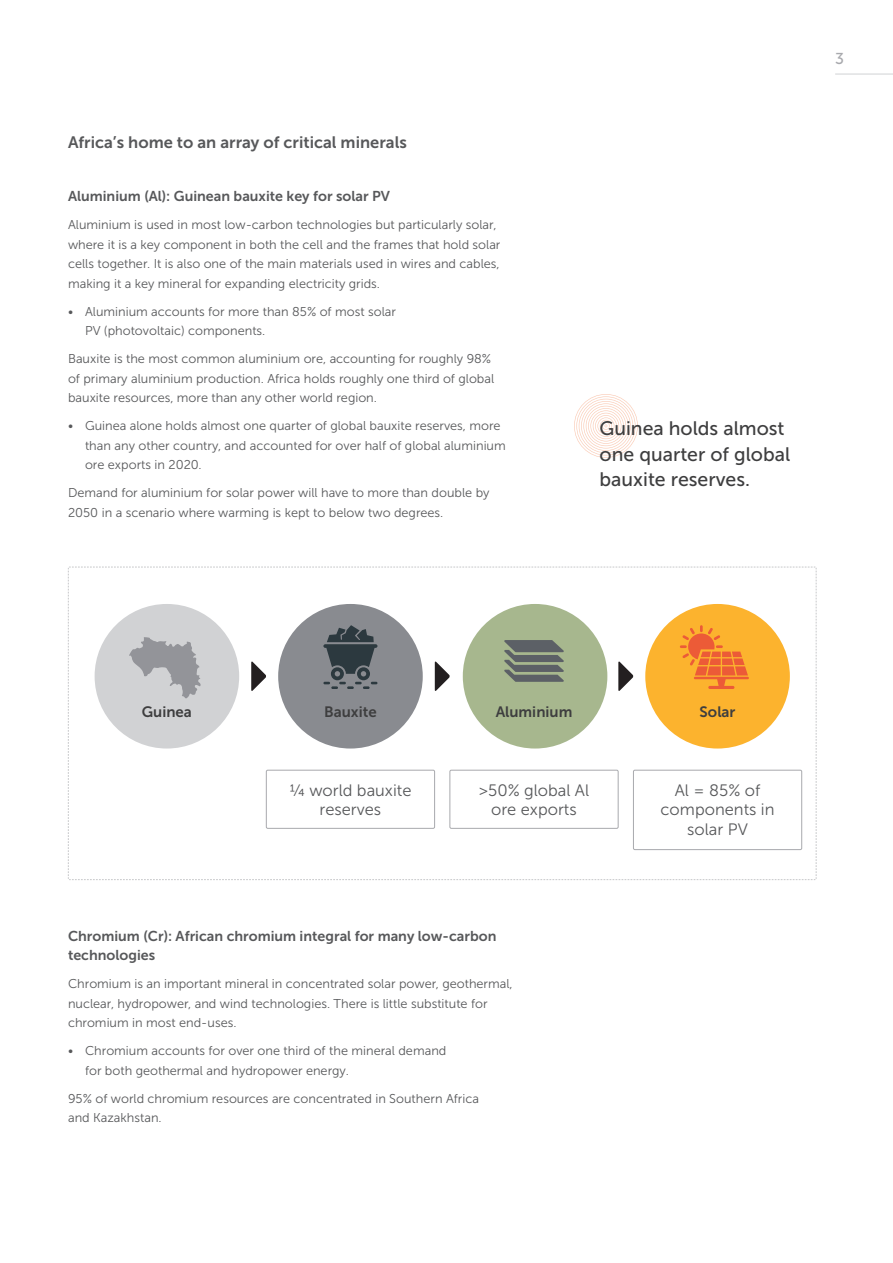
<style>
.page{position:relative;width:893px;height:1263px;background:#fff}
.page>*{position:absolute;margin:0;border:0;box-sizing:border-box;transform-origin:0 0}
.t1{font:19.5px/25.5px "Museo Sans 500";color:#3e3e3f}
.t2{font:16.5px/19.8px "Museo Sans 300";color:#57585a;text-align:center}
.t3{font:16.5px "Museo Sans 700";color:#57585a}
.t4{font:15.75px "Museo Sans 500";color:#a8a9ad}
.t5{font:15px "Museo Sans 700";color:#3e3e3f}
.t6{font:14.25px/19.5px "Museo Sans 700";color:#57585a}
.t7{font:12.75px/19.5px "Museo Sans 300";color:#57585a}
</style>
<div class="page">
<hr style="left:835px;top:74px;width:58px;height:1px;background:#d1d2d4">
<svg style="left:574px;top:394px;width:64px;height:64px"></svg>
<svg style="left:68px;top:567px;width:749px;height:313px"></svg>
<p class="t3" style="left:68px;top:133px;width:340px">Africa’s home to an array of critical minerals</p>
<p class="t6" style="left:68px;top:187px;width:324px">Aluminium (Al): Guinean bauxite key for solar PV</p>
<p class="t7" style="left:68px;top:215px;width:434px">Aluminium is used in most low-carbon technologies but particularly solar, where it is a key component in both the cell and the frames that hold solar cells together. It is also one of the main materials used in wires and cables, making it a key mineral for expanding electricity grids.</p>
<p class="t7" style="left:85px;top:302px;width:312px;text-indent:-17px">• Aluminium accounts for more than 85% of most solar<br>PV (photovoltaic) components.</p>
<p class="t7" style="left:68px;top:349px;width:428px">Bauxite is the most common aluminium ore, accounting for roughly 98% of primary aluminium production. Africa holds roughly one third of global bauxite resources, more than any other world region.</p>
<p class="t7" style="left:85px;top:416px;width:422px;text-indent:-17px">• Guinea alone holds almost one quarter of global bauxite reserves, more than any other country, and accounted for over half of global aluminium ore exports in 2020.</p>
<p class="t7" style="left:68px;top:483px;width:423px">Demand for aluminium for solar power will have to more than double by<br>2050 in a scenario where warming is kept to below two degrees.</p>
<p class="t4" style="left:835px;top:50px;width:10px">3</p>
<p class="t1" style="left:600px;top:416px;width:192px">Guinea holds almost one quarter of global bauxite reserves.</p>
<p class="t5" style="left:142px;top:703px;width:52px">Guinea</p>
<p class="t5" style="left:324px;top:703px;width:54px">Bauxite</p>
<p class="t5" style="left:496px;top:703px;width:78px">Aluminium</p>
<p class="t5" style="left:700px;top:703px;width:37px">Solar</p>
<p class="t2" style="left:289px;top:780px;width:124px">¼ world bauxite reserves</p>
<p class="t2" style="left:479px;top:780px;width:112px">&gt;50% global Al ore exports</p>
<p class="t2" style="left:661px;top:780px;width:115px">Al = 85% of components in solar PV</p>
<p class="t6" style="left:68px;top:926px;width:430px">Chromium (Cr): African chromium integral for many low-carbon technologies</p>
<p class="t7" style="left:68px;top:974px;width:446px">Chromium is an important mineral in concentrated solar power, geothermal, nuclear, hydropower, and wind technologies. There is little substitute for chromium in most end-uses.</p>
<p class="t7" style="left:85px;top:1041px;width:363px;text-indent:-17px">• Chromium accounts for over one third of the mineral demand for both geothermal and hydropower energy.</p>
<p class="t7" style="left:68px;top:1088px;width:413px">95% of world chromium resources are concentrated in Southern Africa and Kazakhstan.</p>
</div>
